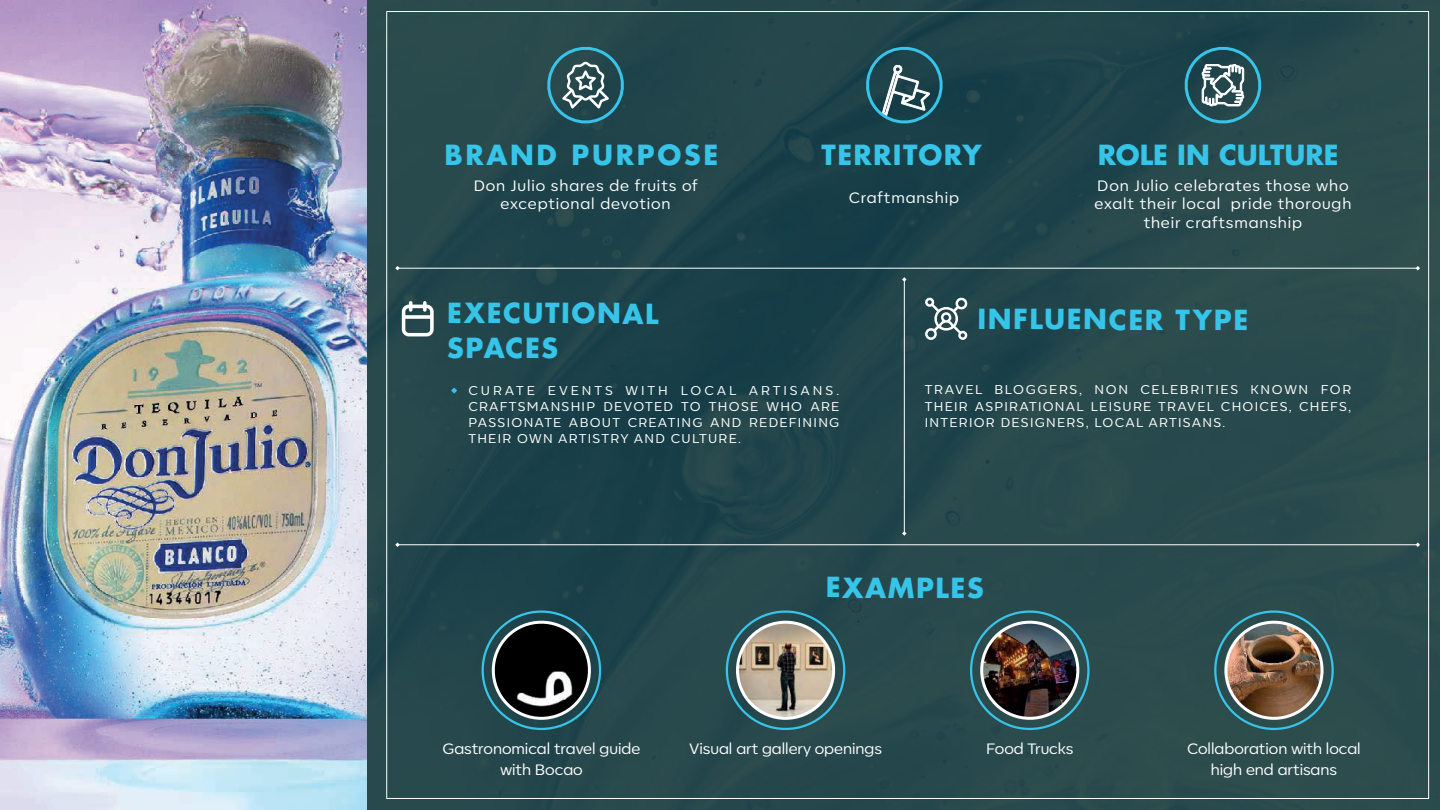
<style>
.page{position:relative;width:1440px;height:810px;background:#fff}
.page>*{position:absolute;margin:0;border:0;box-sizing:border-box;transform-origin:0 0}
.t1{font:700 27px/35px "Futura";letter-spacing:.055em;color:#37c4e9}
.t2{font:700 27px "Futura";color:#37c4e9}
.t3{font:700 27px "Futura";letter-spacing:.1em;color:#37c4e9}
.t4{font:15px/18.9px "Corsa Grotesk";letter-spacing:.05em;color:#fff;text-align:center}
.t5{font:15px/21px "Corsa Grotesk";color:#fff;text-align:center}
.t6{font:12.75px/16.2px "Corsa Grotesk";letter-spacing:.1em;color:#fff;text-align:justify}
</style>
<div class="page">
<img style="left:0;top:0;width:368px;height:810px">
<img style="left:368px;top:0;width:1072px;height:810px">
<hr style="left:399px;top:268px;width:1017px;height:1px;background:#fff">
<svg style="left:1416px;top:266px;width:4px;height:4px"></svg>
<svg style="left:395px;top:266px;width:5px;height:4px"></svg>
<hr style="left:399px;top:544px;width:1017px;height:1px;background:#fff">
<svg style="left:1416px;top:543px;width:4px;height:4px"></svg>
<svg style="left:395px;top:543px;width:5px;height:4px"></svg>
<hr style="left:904px;top:281px;width:1px;height:251px;background:#fff">
<svg style="left:902px;top:531px;width:5px;height:5px"></svg>
<svg style="left:902px;top:277px;width:5px;height:5px"></svg>
<svg style="left:541px;top:40px;width:85px;height:90px;background:#376068"></svg>
<svg style="left:860px;top:40px;width:85px;height:90px;background:#2f5b65"></svg>
<svg style="left:1178px;top:40px;width:85px;height:90px;background:#38626a"></svg>
<svg style="left:925px;top:298px;width:42px;height:42px"></svg>
<svg style="left:474px;top:603px;width:132px;height:135px;background:#2b444a"></svg>
<svg style="left:451px;top:388px;width:6px;height:6px"></svg>
<svg style="left:718px;top:603px;width:132px;height:135px;background:#627471"></svg>
<img style="left:962px;top:603px;width:132px;height:135px">
<img style="left:1206px;top:603px;width:132px;height:135px">
<svg style="left:402px;top:301px;width:32px;height:35px"></svg>
<h1 class="t3" style="left:444px;top:137px;width:275px">BRAND PURPOSE</h1>
<h1 class="t1" style="left:822px;top:137px;width:162px">TERRITORY</h1>
<h1 class="t2" style="left:1098px;top:137px;width:242px">ROLE IN CULTURE</h1>
<p class="t4" style="left:474px;top:175px;width:226px">Don Julio shares de fruits of exceptional devotion</p>
<p class="t4" style="left:849px;top:188px;width:112px">Craftmanship</p>
<p class="t4" style="left:1095px;top:175px;width:258px">Don Julio celebrates those who exalt their local pride thorough their craftsmanship</p>
<h1 class="t1" style="left:447px;top:295px;width:213px">EXECUTIONAL<br>SPACES</h1>
<p class="t6" style="left:468px;top:382px;width:372px">CURATE EVENTS WITH LOCAL ARTISANS.<br>CRAFTSMANSHIP DEVOTED TO THOSE WHO ARE PASSIONATE ABOUT CREATING AND REDEFINING THEIR OWN ARTISTRY AND CULTURE.</p>
<h1 class="t1" style="left:978px;top:301px;width:272px">INFLUENCER TYPE</h1>
<p class="t6" style="left:925px;top:382px;width:428px">TRAVEL BLOGGERS, NON CELEBRITIES KNOWN FOR THEIR ASPIRATIONAL LEISURE TRAVEL CHOICES, CHEFS, INTERIOR DESIGNERS, LOCAL ARTISANS.</p>
<h1 class="t1" style="left:826px;top:570px;width:160px">EXAMPLES</h1>
<p class="t5" style="left:442px;top:737px;width:199px">Gastronomical travel guide with Bocao</p>
<p class="t5" style="left:689px;top:737px;width:194px">Visual art gallery openings</p>
<p class="t5" style="left:986px;top:737px;width:89px">Food Trucks</p>
<p class="t5" style="left:1187px;top:737px;width:175px">Collaboration with local high end artisans</p>
</div>
